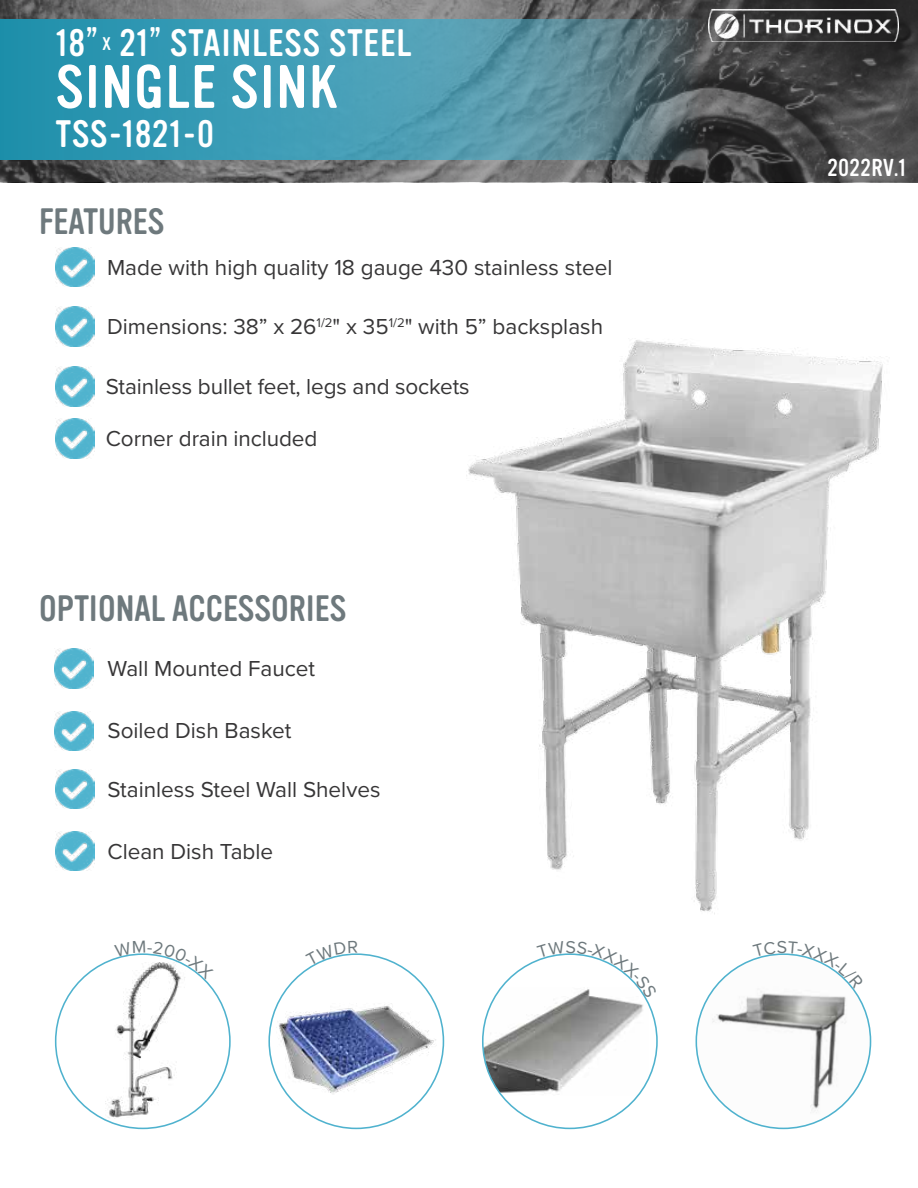
<style>
.page{position:relative;width:918px;height:1188px;background:#fff}
.page>*{position:absolute;margin:0;border:0;box-sizing:border-box;transform-origin:0 0}
.t1{font:60px "Vinyl OT";letter-spacing:.025em;color:#fff}
.t2{font:37.5px "Vinyl OT";letter-spacing:.025em;color:#fff}
.t3{font:36px "Vinyl OT";color:#6e797d}
.t4{font:24px "Vinyl OT";letter-spacing:.025em;color:#fff}
.t5{font:22.5px "Proxima Nova";color:#373637}
</style>
<div class="page">
<img style="left:96px;top:962px;width:89px;height:157px">
<img style="left:276px;top:1003px;width:160px;height:93px">
<img style="left:483px;top:987px;width:166px;height:108px">
<img style="left:696px;top:954px;width:175px;height:174px;border-radius:87px">
<img style="left:466px;top:340px;width:417px;height:574px">
<svg style="left:0;top:0;width:917px;height:182px;background:#565757"></svg>
<hr style="left:917px;top:0;width:1px;height:182px;background:#373637">
<img style="left:56px;top:247px;width:39px;height:39px">
<img style="left:56px;top:367px;width:39px;height:39px">
<img style="left:56px;top:419px;width:39px;height:39px">
<img style="left:56px;top:307px;width:39px;height:39px">
<img style="left:708px;top:9px;width:190px;height:33px">
<svg style="left:0;top:19px;width:697px;height:140px;background:#4492a7"></svg>
<img style="left:56px;top:770px;width:39px;height:39px">
<img style="left:56px;top:832px;width:39px;height:39px">
<img style="left:55px;top:649px;width:39px;height:39px">
<img style="left:55px;top:711px;width:39px;height:39px">
<svg style="left:114px;top:953px;width:91px;height:26px"></svg>
<svg style="left:313px;top:953px;width:44px;height:12px"></svg>
<svg style="left:537px;top:953px;width:112px;height:45px"></svg>
<svg style="left:752px;top:953px;width:102px;height:36px"></svg>
<h2 class="t2" style="left:56px;top:22px;width:357px">18” <sup>X</sup> 21” STAINLESS STEEL</h2>
<h1 class="t1" style="left:56px;top:54px;width:283px">SINGLE SINK</h1>
<h2 class="t2" style="left:56px;top:114px;width:159px">TSS-1821-0</h2>
<h3 class="t3" style="left:39px;top:202px;width:127px">FEATURES</h3>
<p class="t5" style="left:107px;top:251px;width:507px">Made with high quality 18 gauge 430 stainless steel</p>
<p class="t5" style="left:107px;top:310px;width:498px">Dimensions: 38” x 26<sup>1/2</sup>" x 35<sup>1/2</sup>" with 5” backsplash</p>
<p class="t5" style="left:106px;top:370px;width:365px">Stainless bullet feet, legs and sockets</p>
<p class="t5" style="left:106px;top:422px;width:213px">Corner drain included</p>
<h3 class="t3" style="left:39px;top:589px;width:308px">OPTIONAL ACCESSORIES</h3>
<p class="t5" style="left:107px;top:652px;width:209px">Wall Mounted Faucet</p>
<p class="t5" style="left:107px;top:714px;width:185px">Soiled Dish Basket</p>
<p class="t5" style="left:107px;top:772px;width:275px">Stainless Steel Wall Shelves</p>
<p class="t5" style="left:107px;top:834px;width:167px">Clean Dish Table</p>
<p class="t4" style="left:827px;top:155px;width:80px">2022RV.1</p>
</div>
